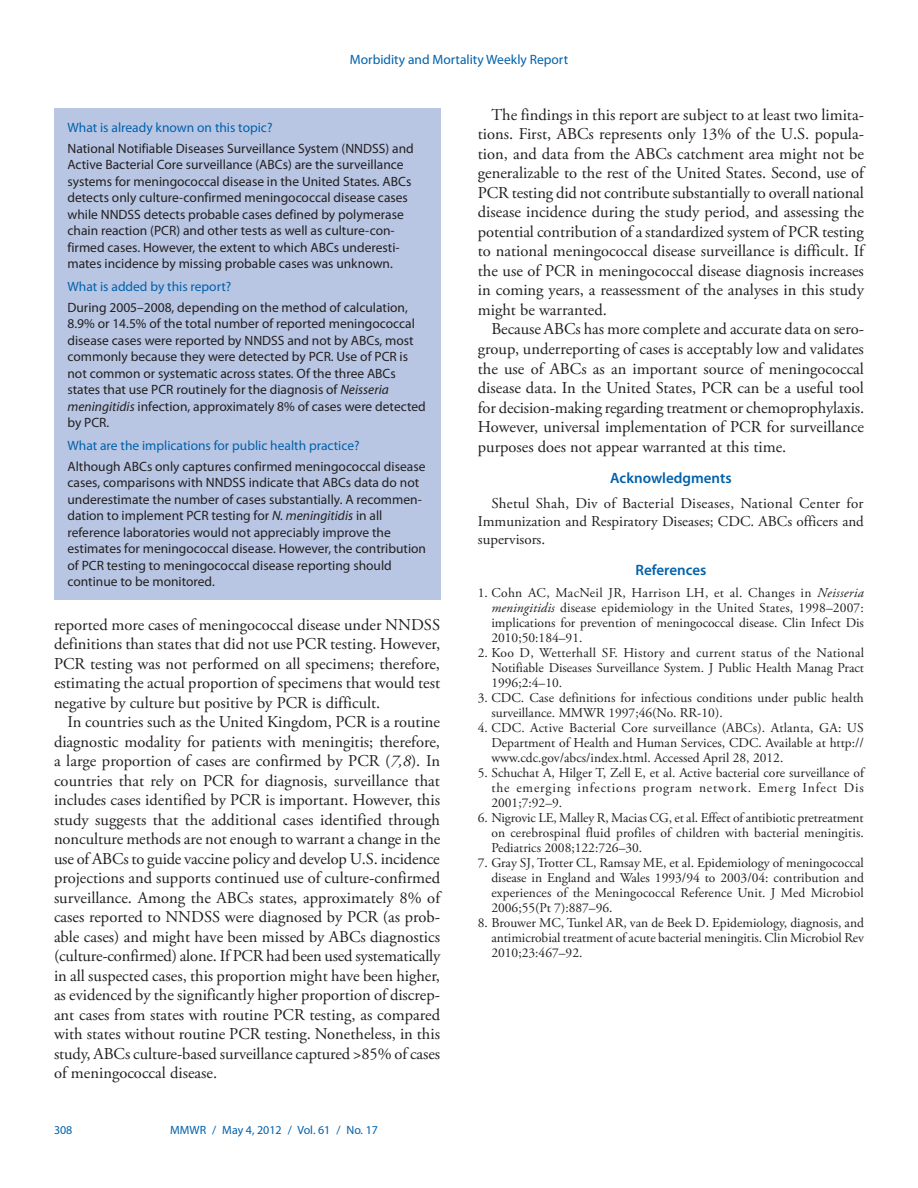
<style>
.page{position:relative;width:918px;height:1188px;background:#fff}
.page>*{position:absolute;margin:0;border:0;box-sizing:border-box;transform-origin:0 0}
.body_copy{font:16.5px/19.5px "Adobe Garamond Pro";color:#231f20;text-align:justify}
.acknowl_text{font:15px/18px "Adobe Garamond Pro";color:#231f20;text-align:justify}
.headline3{font:600 15px "Myriad Pro";color:#0161ab}
.reference_text_1-9{font:13.5px/15px "Adobe Garamond Pro";color:#231f20;text-align:justify}
.fb_answer{font:13.5px/16.5px "Myriad Pro";color:#231f20}
.fb_question{font:13.5px "Myriad Pro";color:#0161ab}
.t1{font:12px "Myriad Pro";color:#0161ab}
.s1{font-style:italic}
</style>
<div class="page">
<div style="left:54px;top:108px;width:386px;height:492px;background:#b8c6e3"></div>
<p class="fb_question" style="left:350px;top:51px;width:220px">Morbidity and Mortality Weekly Report</p>
<p class="fb_question" style="left:68px;top:119px;width:206px">What is already known on this topic?</p>
<p class="fb_answer" style="left:68px;top:140px;width:348px">National Notifiable Diseases Surveillance System (NNDSS) and Active Bacterial Core surveillance (ABCs) are the surveillance systems for meningococcal disease in the United States. ABCs detects only culture-confirmed meningococcal disease cases while NNDSS detects probable cases defined by polymerase chain reaction (PCR) and other tests as well as culture-con&shy;firmed cases. However, the extent to which ABCs underesti&shy;mates incidence by missing probable cases was unknown.</p>
<p class="fb_question" style="left:68px;top:278px;width:165px">What is added by this report?</p>
<p class="fb_answer" style="left:68px;top:299px;width:360px">During 2005–2008, depending on the method of calculation, 8.9% or 14.5% of the total number of reported meningococcal disease cases were reported by NNDSS and not by ABCs, most commonly because they were detected by PCR. Use of PCR is not common or systematic across states. Of the three ABCs states that use PCR routinely for the diagnosis of <span class="s1">Neisseria meningitidis</span> infection, approximately 8% of cases were detected by PCR.</p>
<p class="fb_question" style="left:68px;top:437px;width:294px">What are the implications for public health practice?</p>
<p class="fb_answer" style="left:68px;top:458px;width:360px">Although ABCs only captures confirmed meningococcal disease cases, comparisons with NNDSS indicate that ABCs data do not underestimate the number of cases substantially. A recommen&shy;dation to implement PCR testing for <span class="s1">N. meningitidis</span> in all reference laboratories would not appreciably improve the estimates for meningococcal disease. However, the contribution of PCR testing to meningococcal disease reporting should continue to be monitored.</p>
<p class="body_copy" style="left:54px;top:615px;width:388px">reported more cases of meningococcal disease under NNDSS definitions than states that did not use PCR testing. However, PCR testing was not performed on all specimens; therefore, estimating the actual proportion of specimens that would test negative by culture but positive by PCR is difficult.</p>
<p class="body_copy" style="left:54px;top:713px;width:388px;text-indent:13px">In countries such as the United Kingdom, PCR is a routine diagnostic modality for patients with meningitis; therefore, a large proportion of cases are confirmed by PCR (<span class="s1">7,8</span>). In countries that rely on PCR for diagnosis, surveillance that includes cases identified by PCR is important. However, this study suggests that the additional cases identified through nonculture methods are not enough to warrant a change in the use of ABCs to guide vaccine policy and develop U.S. incidence projections and supports continued use of culture-confirmed surveillance. Among the ABCs states, approximately 8% of cases reported to NNDSS were diagnosed by PCR (as prob&shy;able cases) and might have been missed by ABCs diagnostics (culture-confirmed) alone. If PCR had been used systematically in all suspected cases, this proportion might have been higher, as evidenced by the significantly higher proportion of discrep&shy;ant cases from states with routine PCR testing, as compared with states without routine PCR testing. Nonetheless, in this study, ABCs culture-based surveillance captured &gt;85% of cases of meningococcal disease.</p>
<p class="t1" style="left:54px;top:1123px;width:20px">308</p>
<p class="t1" style="left:170px;top:1123px;width:209px">MMWR / May 4, 2012 / Vol. 61 / No. 17</p>
<p class="body_copy" style="left:478px;top:106px;width:388px;text-indent:13px">The findings in this report are subject to at least two limita&shy;tions. First, ABCs represents only 13% of the U.S. popula&shy;tion, and data from the ABCs catchment area might not be generalizable to the rest of the United States. Second, use of PCR testing did not contribute substantially to overall national disease incidence during the study period, and assessing the potential contribution of a standardized system of PCR testing to national meningococcal disease surveillance is difficult. If the use of PCR in meningococcal disease diagnosis increases in coming years, a reassessment of the analyses in this study might be warranted.</p>
<p class="body_copy" style="left:478px;top:320px;width:388px;text-indent:13px">Because ABCs has more complete and accurate data on sero&shy;group, underreporting of cases is acceptably low and validates the use of ABCs as an important source of meningococcal disease data. In the United States, PCR can be a useful tool for decision-making regarding treatment or chemoprophylaxis.<br>However, universal implementation of PCR for surveillance purposes does not appear warranted at this time.</p>
<p class="headline3" style="left:610px;top:468px;width:123px">Acknowledgments</p>
<p class="acknowl_text" style="left:478px;top:494px;width:388px;text-indent:14px">Shetul Shah, Div of Bacterial Diseases, National Center for Immunization and Respiratory Diseases; CDC. ABCs officers and supervisors.</p>
<p class="headline3" style="left:636px;top:561px;width:72px">References</p>
<p class="reference_text_1-9" style="left:491px;top:586px;width:374px;text-indent:-13px">1. Cohn AC, MacNeil JR, Harrison LH, et al. Changes in <span class="s1">Neisseria meningitidis</span> disease epidemiology in the United States, 1998–2007: implications for prevention of meningococcal disease. Clin Infect Dis 2010;50:184–91.</p>
<p class="reference_text_1-9" style="left:491px;top:646px;width:374px;text-indent:-14px">2. Koo D, Wetterhall SF. History and current status of the National Notifiable Diseases Surveillance System. J Public Health Manag Pract 1996;2:4–10.</p>
<p class="reference_text_1-9" style="left:491px;top:691px;width:374px;text-indent:-14px">3. CDC. Case definitions for infectious conditions under public health surveillance. MMWR 1997;46(No. RR-10).</p>
<p class="reference_text_1-9" style="left:491px;top:721px;width:374px;text-indent:-14px">4. CDC. Active Bacterial Core surveillance (ABCs). Atlanta, GA: US Department of Health and Human Services, CDC. Available at http:// www.cdc.gov/abcs/index.html. Accessed April 28, 2012.</p>
<p class="reference_text_1-9" style="left:491px;top:766px;width:374px;text-indent:-14px">5. Schuchat A, Hilger T, Zell E, et al. Active bacterial core surveillance of the emerging infections program network. Emerg Infect Dis 2001;7:92–9.</p>
<p class="reference_text_1-9" style="left:491px;top:811px;width:374px;text-indent:-14px">6. Nigrovic LE, Malley R, Macias CG, et al. Effect of antibiotic pretreatment on cerebrospinal fluid profiles of children with bacterial meningitis.<br>Pediatrics 2008;122:726–30.</p>
<p class="reference_text_1-9" style="left:491px;top:856px;width:374px;text-indent:-14px">7. Gray SJ, Trotter CL, Ramsay ME, et al. Epidemiology of meningococcal disease in England and Wales 1993/94 to 2003/04: contribution and experiences of the Meningococcal Reference Unit. J Med Microbiol 2006;55(Pt 7):887–96.</p>
<p class="reference_text_1-9" style="left:491px;top:916px;width:374px;text-indent:-14px">8. Brouwer MC, Tunkel AR, van de Beek D. Epidemiology, diagnosis, and antimicrobial treatment of acute bacterial meningitis. Clin Microbiol Rev 2010;23:467–92.</p>
</div>
